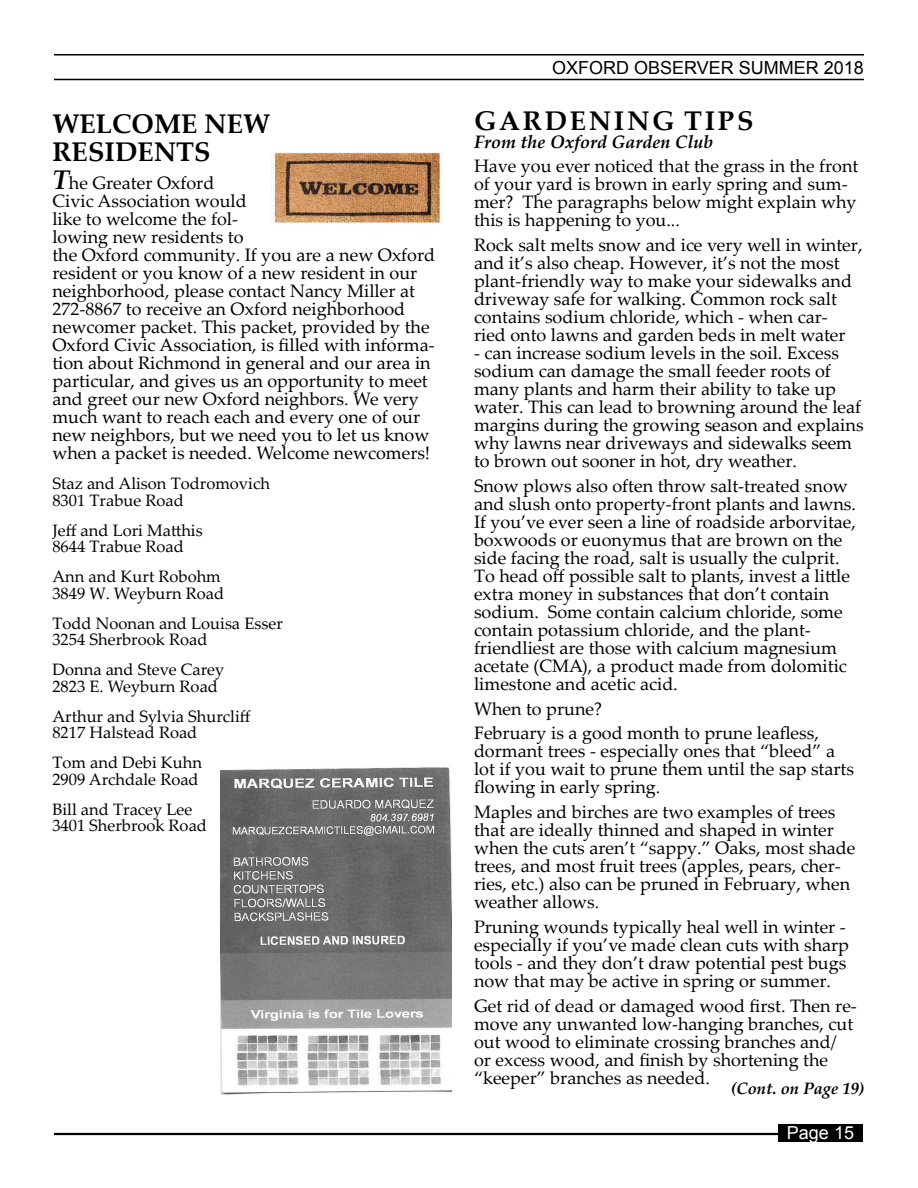
<style>
.page{position:relative;width:918px;height:1188px;background:#fff}
.page>*{position:absolute;margin:0;border:0;box-sizing:border-box;transform-origin:0 0}
.t1{font:700 27px/28.3px "Palatino Linotype";color:#000}
.t2{font:700 27px "Palatino Linotype";letter-spacing:.1em;color:#000}
.t3{font:18px/18px "Palatino Linotype";color:#000}
.t4{font:18px "Arial";color:#000}
.t5{font:italic 700 18px "Palatino Linotype";color:#000}
.t6{font:18px "Arial";color:#fff}
.t7{font:16.5px/16.5px "Palatino Linotype";color:#000}
.t8{font:italic 700 16.5px "Palatino Linotype";color:#000}
.s1{font-weight:700;font-style:italic;font-size:27px}
</style>
<div class="page">
<hr style="left:54px;top:1133px;width:724px;height:2px;background:#000">
<hr style="left:54px;top:54px;width:810px;height:2px;background:#000">
<hr style="left:54px;top:79px;width:810px;height:1px;background:#000">
<div style="left:778px;top:1124px;width:85px;height:18px;background:#000"></div>
<img style="left:272px;top:152px;width:171px;height:73px">
<img style="left:220px;top:767px;width:232px;height:328px">
<h1 class="t1" style="left:52px;top:108px;width:219px">WELCOME NEW<br>RESIDENTS</h1>
<p class="t3" style="left:52px;top:174px;width:384px"><span class="s1">T</span>he Greater Oxford<br>Civic Association would<br>like to welcome the fol-<br>lowing new residents to<br>the Oxford community. If you are a new Oxford resident or you know of a new resident in our neighborhood, please contact Nancy Miller at 272-8867 to receive an Oxford neighborhood newcomer packet. This packet, provided by the Oxford Civic Association, is filled with informa&shy;tion about Richmond in general and our area in particular, and gives us an opportunity to meet and greet our new Oxford neighbors. We very much want to reach each and every one of our new neighbors, but we need you to let us know when a packet is needed. Welcome newcomers!</p>
<p class="t7" style="left:52px;top:475px;width:219px">Staz and Alison Todromovich<br>8301 Trabue Road</p>
<p class="t7" style="left:52px;top:521px;width:152px">Jeff and Lori Matthis<br>8644 Trabue Road</p>
<p class="t7" style="left:52px;top:568px;width:173px">Ann and Kurt Robohm<br>3849 W. Weyburn Road</p>
<p class="t7" style="left:52px;top:614px;width:232px">Todd Noonan and Louisa Esser<br>3254 Sherbrook Road</p>
<p class="t7" style="left:52px;top:661px;width:173px">Donna and Steve Carey<br>2823 E. Weyburn Road</p>
<p class="t7" style="left:52px;top:707px;width:200px">Arthur and Sylvia Shurcliff<br>8217 Halstead Road</p>
<p class="t7" style="left:52px;top:754px;width:151px">Tom and Debi Kuhn<br>2909 Archdale Road</p>
<p class="t7" style="left:52px;top:800px;width:156px">Bill and Tracey Lee<br>3401 Sherbrook Road</p>
<p class="t4" style="left:552px;top:56px;width:313px">OXFORD OBSERVER SUMMER 2018</p>
<h1 class="t2" style="left:474px;top:101px;width:281px">GARDENING TIPS</h1>
<p class="t5" style="left:474px;top:129px;width:241px">From the Oxford Garden Club</p>
<p class="t3" style="left:474px;top:157px;width:386px">Have you ever noticed that the grass in the front of your yard is brown in early spring and sum&shy;mer? The paragraphs below might explain why this is happening to you...</p>
<p class="t3" style="left:474px;top:235px;width:390px">Rock salt melts snow and ice very well in winter, and it’s also cheap. However, it’s not the most plant-friendly way to make your sidewalks and driveway safe for walking. Common rock salt contains sodium chloride, which - when car&shy;ried onto lawns and garden beds in melt water</p>
<p class="t3" style="left:474px;top:343px;width:391px">- can increase sodium levels in the soil. Excess sodium can damage the small feeder roots of many plants and harm their ability to take up water. This can lead to browning around the leaf margins during the growing season and explains why lawns near driveways and sidewalks seem to brown out sooner in hot, dry weather.</p>
<p class="t3" style="left:474px;top:476px;width:384px">Snow plows also often throw salt-treated snow and slush onto property-front plants and lawns.<br>If you’ve ever seen a line of roadside arborvitae, boxwoods or euonymus that are brown on the side facing the road, salt is usually the culprit.<br>To head off possible salt to plants, invest a little extra money in substances that don’t contain sodium. Some contain calcium chloride, some contain potassium chloride, and the plant&shy;friendliest are those with calcium magnesium acetate (CMA), a product made from dolomitic limestone and acetic acid.</p>
<p class="t3" style="left:474px;top:695px;width:347px;line-height:24.8px">When to prune?<br>February is a good month to prune leafless,</p>
<p class="t3" style="left:474px;top:742px;width:382px">dormant trees - especially ones that “bleed” a lot if you wait to prune them until the sap starts flowing in early spring.</p>
<p class="t3" style="left:474px;top:802px;width:383px">Maples and birches are two examples of trees that are ideally thinned and shaped in winter when the cuts aren’t “sappy.” Oaks, most shade trees, and most fruit trees (apples, pears, cher&shy;ries, etc.) also can be pruned in February, when weather allows.</p>
<p class="t3" style="left:474px;top:917px;width:377px">Pruning wounds typically heal well in winter - especially if you’ve made clean cuts with sharp tools - and they don’t draw potential pest bugs now that may be active in spring or summer.</p>
<p class="t3" style="left:474px;top:996px;width:384px">Get rid of dead or damaged wood first. Then re&shy;move any unwanted low-hanging branches, cut out wood to eliminate crossing branches and/ or excess wood, and finish by shortening the “keeper” branches as needed.</p>
<p class="t8" style="left:731px;top:1076px;width:135px">(Cont. on Page 19)</p>
<p class="t6" style="left:787px;top:1121px;width:69px">Page 15</p>
</div>
